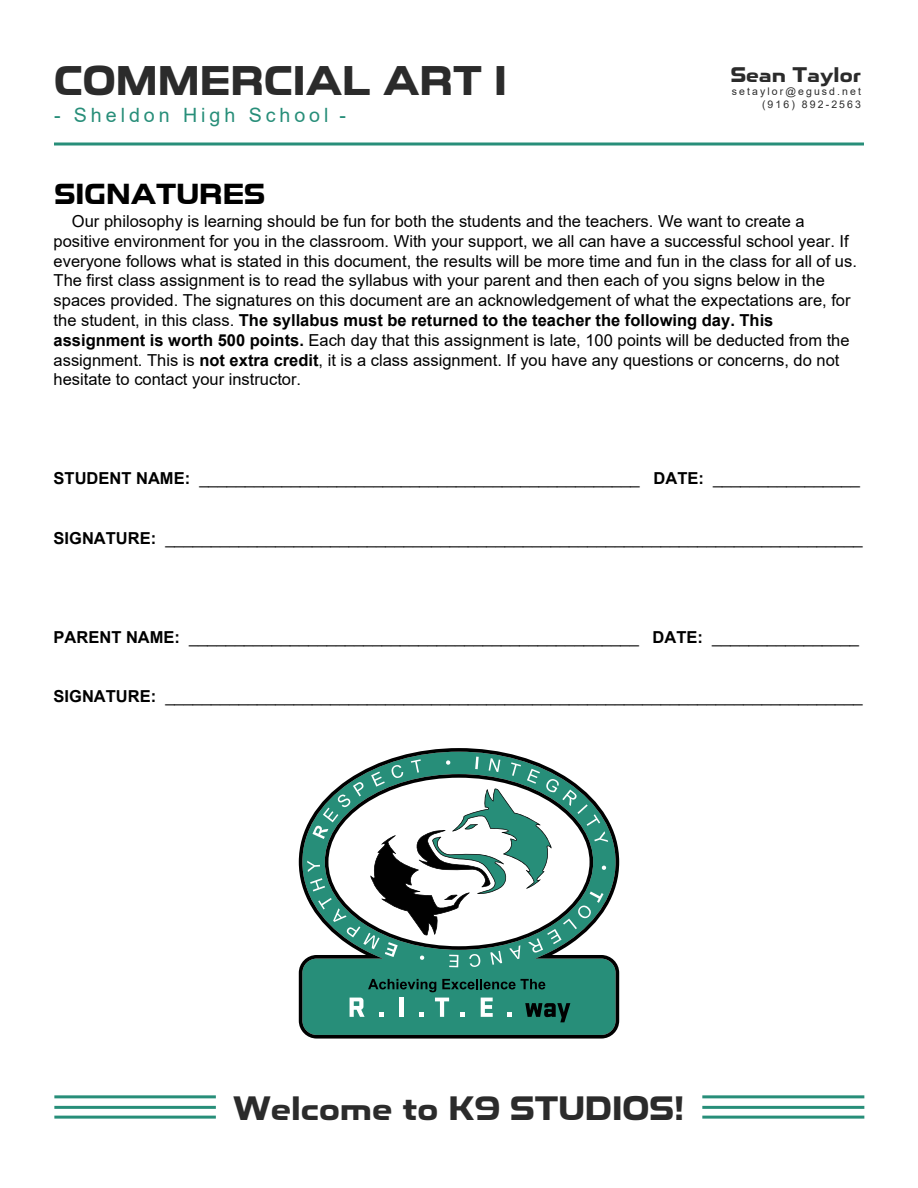
<style>
.page{position:relative;width:918px;height:1188px;background:#fff}
.page>*{position:absolute;margin:0;border:0;box-sizing:border-box;transform-origin:0 0}
.t1{font:700 38.55px "Toxigenesis Rg";color:#2b2b2b}
.t2{font:700 31.5px "Toxigenesis Rg";color:#2b2b2b}
.t3{font:700 27px "Toxigenesis Rg";color:#000}
.t4{font:700 19.8px "Toxigenesis Rg";color:#2b2b2b}
.t5{font:19.65px "Arial";letter-spacing:.2em;color:#278e79}
.t6{font:16.5px/19.8px "Arial";color:#000}
.t7{font:10.5px "Arial";letter-spacing:.2em;color:#2b2b2b}
.s1{font-weight:700}
</style>
<div class="page">
<hr style="left:54px;top:1106px;width:162px;height:3px;background:#278e79">
<hr style="left:702px;top:1106px;width:162px;height:3px;background:#278e79">
<hr style="left:54px;top:1116px;width:162px;height:3px;background:#278e79">
<hr style="left:702px;top:1116px;width:162px;height:3px;background:#278e79">
<hr style="left:54px;top:1095px;width:162px;height:3px;background:#278e79">
<hr style="left:702px;top:1095px;width:162px;height:3px;background:#278e79">
<hr style="left:54px;top:143px;width:810px;height:3px;background:#278e79">
<svg style="left:299px;top:748px;width:320px;height:291px;fill:#278e79"></svg>
<svg style="left:307px;top:757px;width:301px;height:210px"></svg>
<svg style="left:368px;top:979px;width:68px;height:13px"></svg>
<svg style="left:442px;top:979px;width:103px;height:10px"></svg>
<svg style="left:350px;top:998px;width:15px;height:19px"></svg>
<svg style="left:379px;top:1012px;width:4px;height:5px"></svg>
<hr style="left:399px;top:998px;width:4px;height:19px;background:#fff">
<svg style="left:419px;top:1012px;width:4px;height:5px"></svg>
<svg style="left:435px;top:998px;width:14px;height:19px"></svg>
<svg style="left:461px;top:1012px;width:4px;height:5px"></svg>
<svg style="left:481px;top:998px;width:12px;height:19px"></svg>
<svg style="left:508px;top:1012px;width:4px;height:5px"></svg>
<svg style="left:525px;top:1003px;width:45px;height:19px"></svg>
<h1 class="t1" style="left:54px;top:51px;width:455px">COMMERCIAL ART I</h1>
<p class="t5" style="left:54px;top:102px;width:294px">- Sheldon High School -</p>
<h3 class="t3" style="left:54px;top:174px;width:213px">SIGNATURES</h3>
<p class="t4" style="left:731px;top:59px;width:132px">Sean Taylor</p>
<p class="t7" style="left:732px;top:84px;width:131px">setaylor@egusd.net</p>
<p class="t7" style="left:762px;top:97px;width:100px">(916) 892-2563</p>
<p class="t6" style="left:54px;top:211px;width:805px;text-indent:18px">Our philosophy is learning should be fun for both the students and the teachers. We want to create a positive environment for you in the classroom. With your support, we all can have a successful school year. If everyone follows what is stated in this document, the results will be more time and fun in the class for all of us.<br>The first class assignment is to read the syllabus with your parent and then each of you signs below in the spaces provided. The signatures on this document are an acknowledgement of what the expectations are, for the student, in this class. <span class="s1">The syllabus must be returned to the teacher the following day. This assignment is worth 500 points.</span> Each day that this assignment is late, 100 points will be deducted from the assignment. This is <span class="s1">not extra credit</span>, it is a class assignment. If you have any questions or concerns, do not hesitate to contact your instructor.</p>
<p class="t6" style="left:54px;top:469px;width:808px"><span class="s1">STUDENT NAME:</span> ________________________________________________ <span class="s1">DATE:</span> ________________</p>
<p class="t6" style="left:54px;top:528px;width:811px"><span class="s1">SIGNATURE:</span> ____________________________________________________________________________</p>
<p class="t6" style="left:54px;top:627px;width:807px"><span class="s1">PARENT NAME:</span> _________________________________________________ <span class="s1">DATE:</span> ________________</p>
<p class="t6" style="left:54px;top:686px;width:811px"><span class="s1">SIGNATURE:</span> ____________________________________________________________________________</p>
<h2 class="t2" style="left:233px;top:1084px;width:453px">Welcome to K9 STUDIOS!</h2>
</div>
